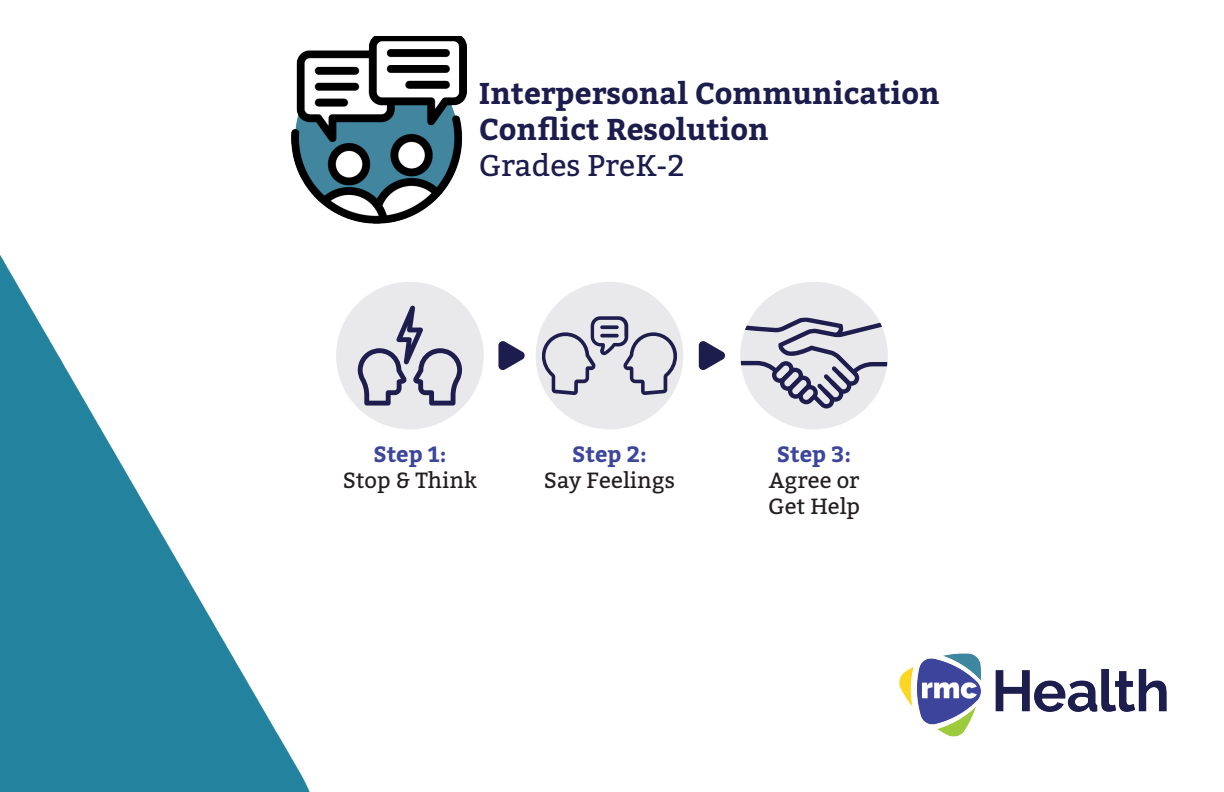
<style>
.page{position:relative;width:1224px;height:792px;background:#fff}
.page>*{position:absolute;margin:0;border:0;box-sizing:border-box;transform-origin:0 0}
.t1{font:700 30px "Bitter";color:#1c1c4d}
.t2{font:30px "Bitter";color:#1c1c4d}
.t3{font:22px/26.4px "Bitter";color:#231f20}
.t4{font:700 22px "Bitter";color:#3c469b}
</style>
<div class="page">
<img style="left:370px;top:36px;width:96px;height:188px">
<img style="left:0;top:42px;width:370px;height:750px">
<div style="left:336px;top:282px;width:148px;height:147px;background:#e9e9eb;border-radius:50%"></div>
<svg style="left:358px;top:306px;width:104px;height:100px"></svg>
<div style="left:740px;top:282px;width:148px;height:147px;background:#e9e9eb;border-radius:50%"></div>
<svg style="left:740px;top:317px;width:148px;height:92px"></svg>
<div style="left:536px;top:282px;width:147px;height:147px;background:#e9e9eb;border-radius:50%"></div>
<svg style="left:542px;top:316px;width:135px;height:79px"></svg>
<svg style="left:498px;top:341px;width:27px;height:29px"></svg>
<svg style="left:699px;top:341px;width:26px;height:29px"></svg>
<img style="left:899px;top:653px;width:268px;height:84px">
<p class="t1" style="left:479px;top:70px;width:463px">Interpersonal Communication</p>
<p class="t1" style="left:479px;top:106px;width:291px">Conflict Resolution</p>
<p class="t2" style="left:479px;top:144px;width:207px">Grades PreK-2</p>
<p class="t4" style="left:373px;top:437px;width:75px">Step 1:</p>
<p class="t3" style="left:343px;top:466px;width:136px">Stop &amp; Think</p>
<p class="t4" style="left:572px;top:437px;width:76px">Step 2:</p>
<p class="t3" style="left:544px;top:466px;width:133px">Say Feelings</p>
<p class="t4" style="left:777px;top:437px;width:76px">Step 3:</p>
<p class="t3" style="left:768px;top:466px;width:93px">Agree or<br>Get Help</p>
</div>
